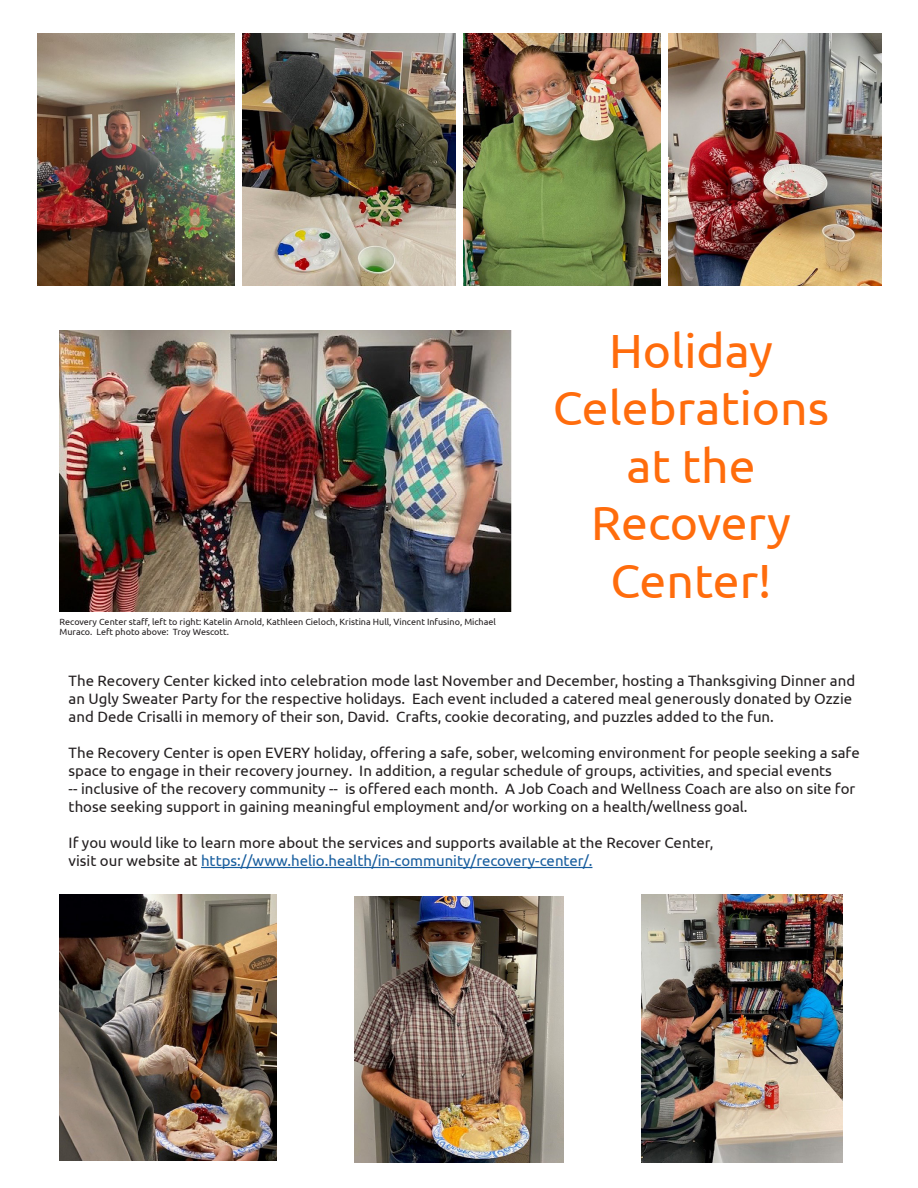
<style>
.page{position:relative;width:918px;height:1188px;background:#fff}
.page>*{position:absolute;margin:0;border:0;box-sizing:border-box;transform-origin:0 0}
.t1{font:48px "Ubuntu";color:#ff6c0c}
.t2{font:15px/18px "Ubuntu";color:#231f20}
.t3{font:15px "Ubuntu";color:#175d9e}
.t4{font:9px/10.8px "Ubuntu";color:#231f20}
.s1{color:#231f20}
</style>
<div class="page">
<hr style="left:201px;top:867px;width:391px;height:1px;background:#175d9e">
<img style="left:242px;top:34px;width:213px;height:252px">
<img style="left:464px;top:34px;width:196px;height:252px">
<img style="left:669px;top:34px;width:213px;height:252px">
<img style="left:38px;top:34px;width:196px;height:252px">
<img style="left:59px;top:330px;width:452px;height:281px">
<img style="left:60px;top:894px;width:216px;height:267px">
<img style="left:355px;top:896px;width:208px;height:267px">
<img style="left:642px;top:894px;width:201px;height:269px">
<p class="t4" style="left:60px;top:616px;width:438px">Recovery Center staff, left to right: Katelin Arnold, Kathleen Cieloch, Kristina Hull, Vincent Infusino, Michael<br>Muraco. Left photo above: Troy Wescott.</p>
<p class="t1" style="left:609px;top:321px;width:165px">Holiday</p>
<p class="t1" style="left:553px;top:379px;width:278px">Celebrations</p>
<p class="t1" style="left:627px;top:437px;width:130px">at the</p>
<p class="t1" style="left:591px;top:494px;width:202px">Recovery</p>
<p class="t1" style="left:611px;top:552px;width:162px">Center!</p>
<p class="t2" style="left:69px;top:671px;width:788px">The Recovery Center kicked into celebration mode last November and December, hosting a Thanksgiving Dinner and an Ugly Sweater Party for the respective holidays. Each event included a catered meal generously donated by Ozzie and Dede Crisalli in memory of their son, David. Crafts, cookie decorating, and puzzles added to the fun.</p>
<p class="t2" style="left:69px;top:743px;width:793px">The Recovery Center is open EVERY holiday, offering a safe, sober, welcoming environment for people seeking a safe space to engage in their recovery journey. In addition, a regular schedule of groups, activities, and special events<br>-- inclusive of the recovery community -- is offered each month. A Job Coach and Wellness Coach are also on site for those seeking support in gaining meaningful employment and/or working on a health/wellness goal.</p>
<p class="t2" style="left:69px;top:833px;width:646px">If you would like to learn more about the services and supports available at the Recover Center,</p>
<p class="t3" style="left:69px;top:851px;width:525px"><span class="s1">visit our website at</span> https://www.helio.health/in-community/recovery-center/.</p>
</div>
